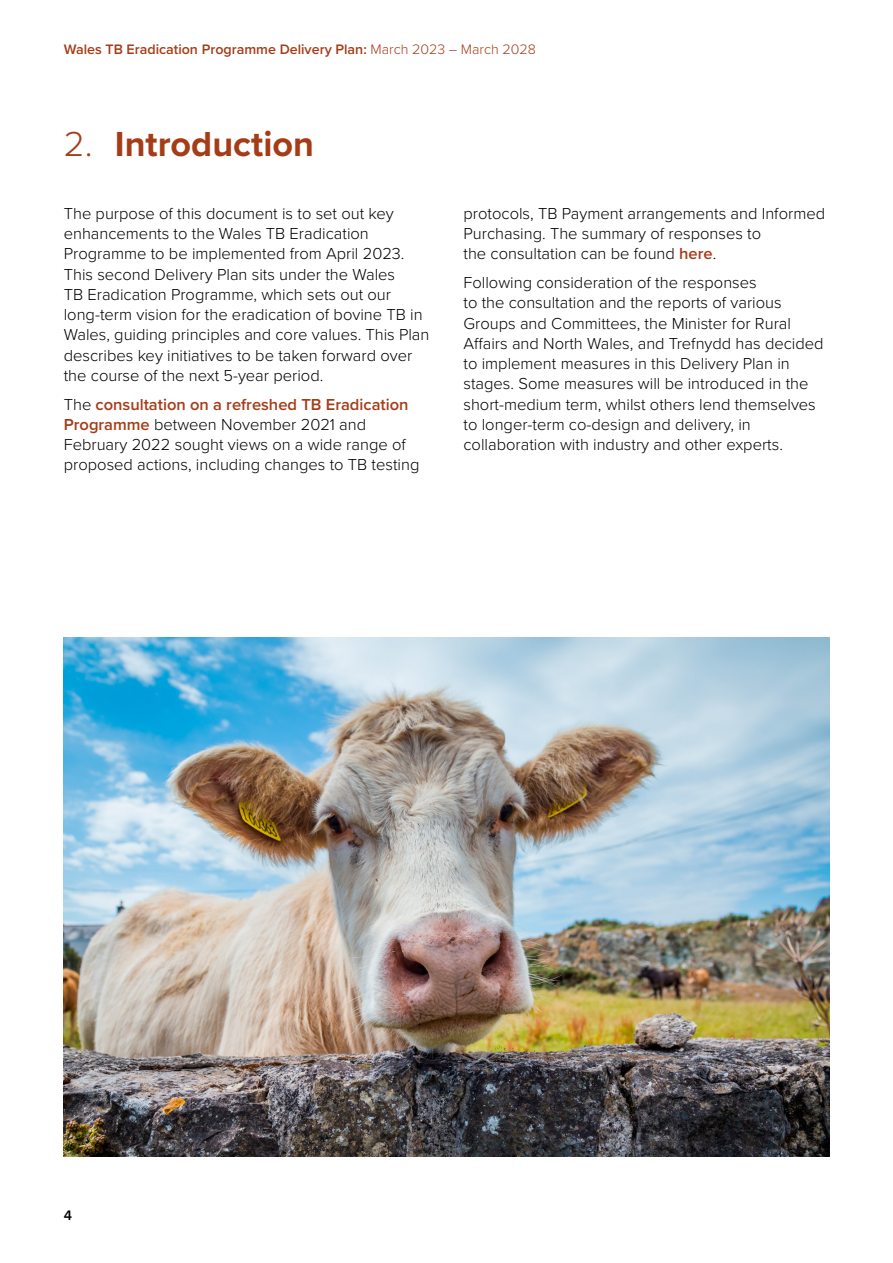
<style>
.page{position:relative;width:893px;height:1263px;background:#fff}
.page>*{position:absolute;margin:0;border:0;box-sizing:border-box;transform-origin:0 0}
.H1_Heading{font:700 36px "Proxima Nova";color:#a53c18}
.Body_Text{font:300 16.5px/20.2px "Proxima Nova";color:#000}
.t1{font:600 14.25px "Proxima Nova";color:#a53c18}
.t2{font:600 14.25px "Proxima Nova";color:#000}
.s1{font-weight:300}
.s2{font-weight:600;color:#a53c18}
</style>
<div class="page">
<img style="left:64px;top:638px;width:765px;height:519px">
<p class="t1" style="left:64px;top:38px;width:474px">Wales TB Eradication Programme Delivery Plan: <span class="s1">March 2023 – March 2028</span></p>
<h1 class="H1_Heading" style="left:64px;top:117px;width:252px"><span class="s1">2.</span> Introduction</h1>
<p class="Body_Text" style="left:64px;top:202px;width:367px">The purpose of this document is to set out key enhancements to the Wales TB Eradication Programme to be implemented from April 2023.<br>This second Delivery Plan sits under the Wales<br>TB Eradication Programme, which sets out our long-term vision for the eradication of bovine TB in Wales, guiding principles and core values. This Plan describes key initiatives to be taken forward over the course of the next 5-year period.</p>
<p class="Body_Text" style="left:64px;top:393px;width:357px">The <span class="s2">consultation on a refreshed TB Eradication Programme</span> between November 2021 and February 2022 sought views on a wide range of proposed actions, including changes to TB testing</p>
<p class="Body_Text" style="left:463px;top:202px;width:363px">protocols, TB Payment arrangements and Informed<br>Purchasing. The summary of responses to<br>the consultation can be found <span class="s2">here</span>.</p>
<p class="Body_Text" style="left:463px;top:272px;width:362px">Following consideration of the responses<br>to the consultation and the reports of various Groups and Committees, the Minister for Rural Affairs and North Wales, and Trefnydd has decided to implement measures in this Delivery Plan in stages. Some measures will be introduced in the short-medium term, whilst others lend themselves to longer-term co-design and delivery, in collaboration with industry and other experts.</p>
<p class="t2" style="left:64px;top:1205px;width:10px">4</p>
</div>
